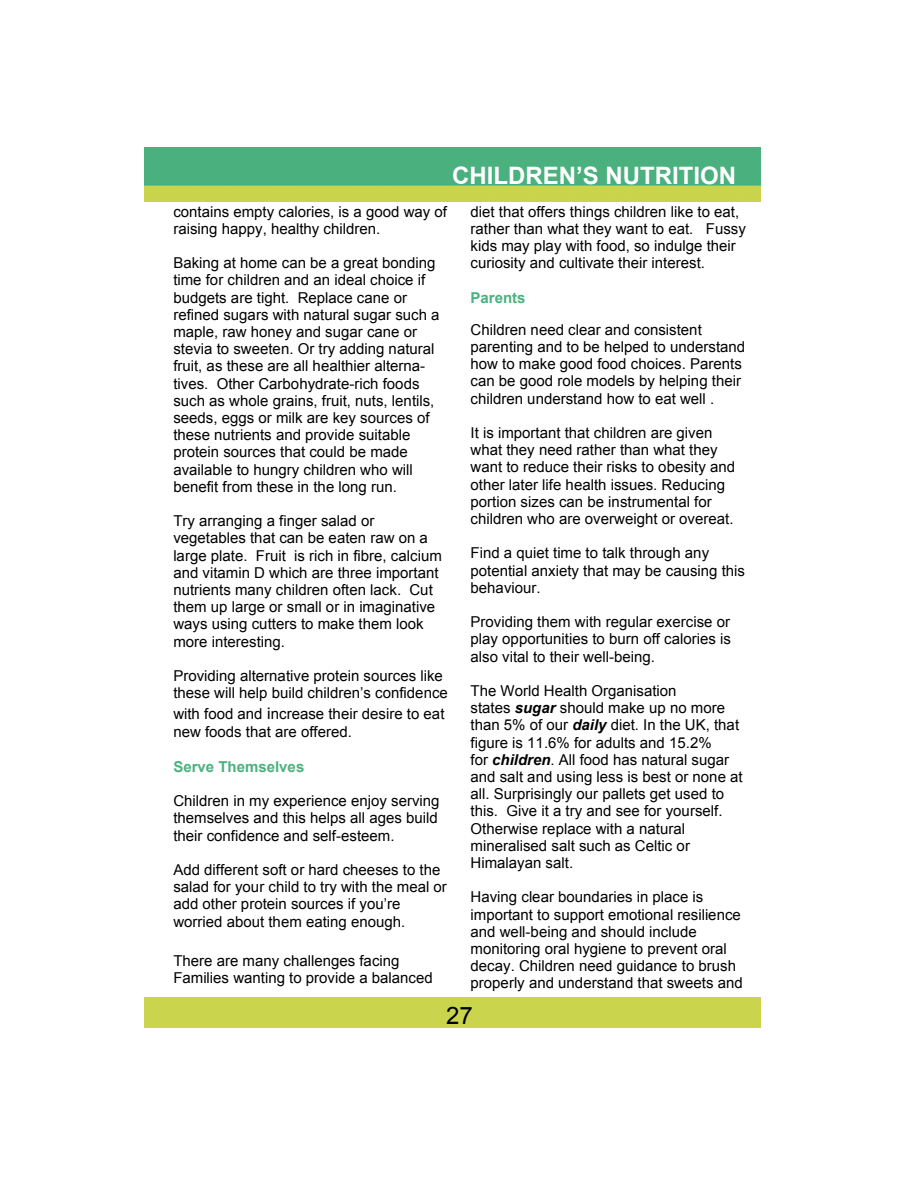
<style>
.page{position:relative;width:918px;height:1188px;background:#fff}
.page>*{position:absolute;margin:0;border:0;box-sizing:border-box;transform-origin:0 0}
.t1{font:700 24px "Arial";color:#fff}
.t2{font:24px "Arial";color:#000}
.t3{font:15px/17.2px "Arial";color:#000}
.t4{font:700 15px "Arial";color:#4cb180}
.s1{font-family:"Calibri";font-size:18px}
.s2{font-weight:700;font-style:italic}
</style>
<div class="page">
<div style="left:144px;top:997px;width:617px;height:31px;background:#cad54d"></div>
<img style="left:144px;top:148px;width:617px;height:54px">
<h1 class="t1" style="left:452px;top:167px;width:286px">CHILDREN’S NUTRITION</h1>
<p class="t3" style="left:173px;top:204px;width:275px">contains empty calories, is a good way of raising happy, healthy children.</p>
<p class="t3" style="left:173px;top:256px;width:268px">Baking at home can be a great bonding time for children and an ideal choice if budgets are tight. Replace cane or refined sugars with natural sugar such a maple, raw honey and sugar cane or stevia to sweeten. Or try adding natural fruit, as these are all healthier alterna&shy;tives. Other Carbohydrate-rich foods such as whole grains, fruit, nuts, lentils, seeds, eggs or milk are key sources of these nutrients and provide suitable protein sources that could be made available to hungry children who will benefit from these in the long run.</p>
<p class="t3" style="left:173px;top:514px;width:270px">Try arranging a finger salad or vegetables that can be eaten raw on a large plate. Fruit is rich in fibre, calcium and vitamin D which are three important nutrients many children often lack. Cut them up large or small or in imaginative ways using cutters to make them look more interesting.</p>
<p class="t3" style="left:173px;top:668px;width:276px">Providing alternative protein sources like these will help build children’s confidence</p>
<p class="t3" style="left:173px;top:706px;width:273px;line-height:18.5px">with food and <span class="s1">i</span>ncrease their desire to eat new foods that are offered.</p>
<p class="t4" style="left:173px;top:761px;width:133px">Serve Themselves</p>
<p class="t3" style="left:173px;top:794px;width:268px;text-align:justify">Children in my experience enjoy serving themselves and this helps all ages build their confidence and self-esteem.</p>
<p class="t3" style="left:173px;top:862px;width:275px">Add different soft or hard cheeses to the salad for your child to try with the meal or add other protein sources if you’re worried about them eating enough.</p>
<p class="t3" style="left:173px;top:953px;width:261px">There are many challenges facing<br>Families wanting to provide a balanced</p>
<p class="t3" style="left:471px;top:204px;width:277px">diet that offers things children like to eat, rather than what they want to eat. Fussy kids may play with food, so indulge their curiosity and cultivate their interest.</p>
<p class="t4" style="left:471px;top:292px;width:57px">Parents</p>
<p class="t3" style="left:471px;top:322px;width:276px">Children need clear and consistent parenting and to be helped to understand how to make good food choices. Parents can be good role models by helping their children understand how to eat well .</p>
<p class="t3" style="left:471px;top:425px;width:266px">It is important that children are given what they need rather than what they want to reduce their risks to obesity and other later life health issues. Reducing portion sizes can be instrumental for children who are overweight or overeat.</p>
<p class="t3" style="left:471px;top:546px;width:276px">Find a quiet time to talk through any potential anxiety that may be causing this behaviour.</p>
<p class="t3" style="left:471px;top:615px;width:262px;text-align:justify">Providing them with regular exercise or play opportunities to burn off calories is also vital to their well-being.</p>
<p class="t3" style="left:471px;top:683px;width:274px">The World Health Organisation<br>states <span class="s2">sugar</span> should make up no more than 5% of our <span class="s2">daily</span> diet. In the UK, that figure is 11.6% for adults and 15.2%<br>for <span class="s2">children</span>. All food has natural sugar and salt and using less is best or none at all. Surprisingly our pallets get used to this. Give it a try and see for yourself.<br>Otherwise replace with a natural mineralised salt such as Celtic or Himalayan salt.</p>
<p class="t3" style="left:471px;top:890px;width:274px">Having clear boundaries in place is important to support emotional resilience and well-being and should include monitoring oral hygiene to prevent oral decay. Children need guidance to brush properly and understand that sweets and</p>
<h1 class="t2" style="left:446px;top:1006px;width:28px">27</h1>
</div>
